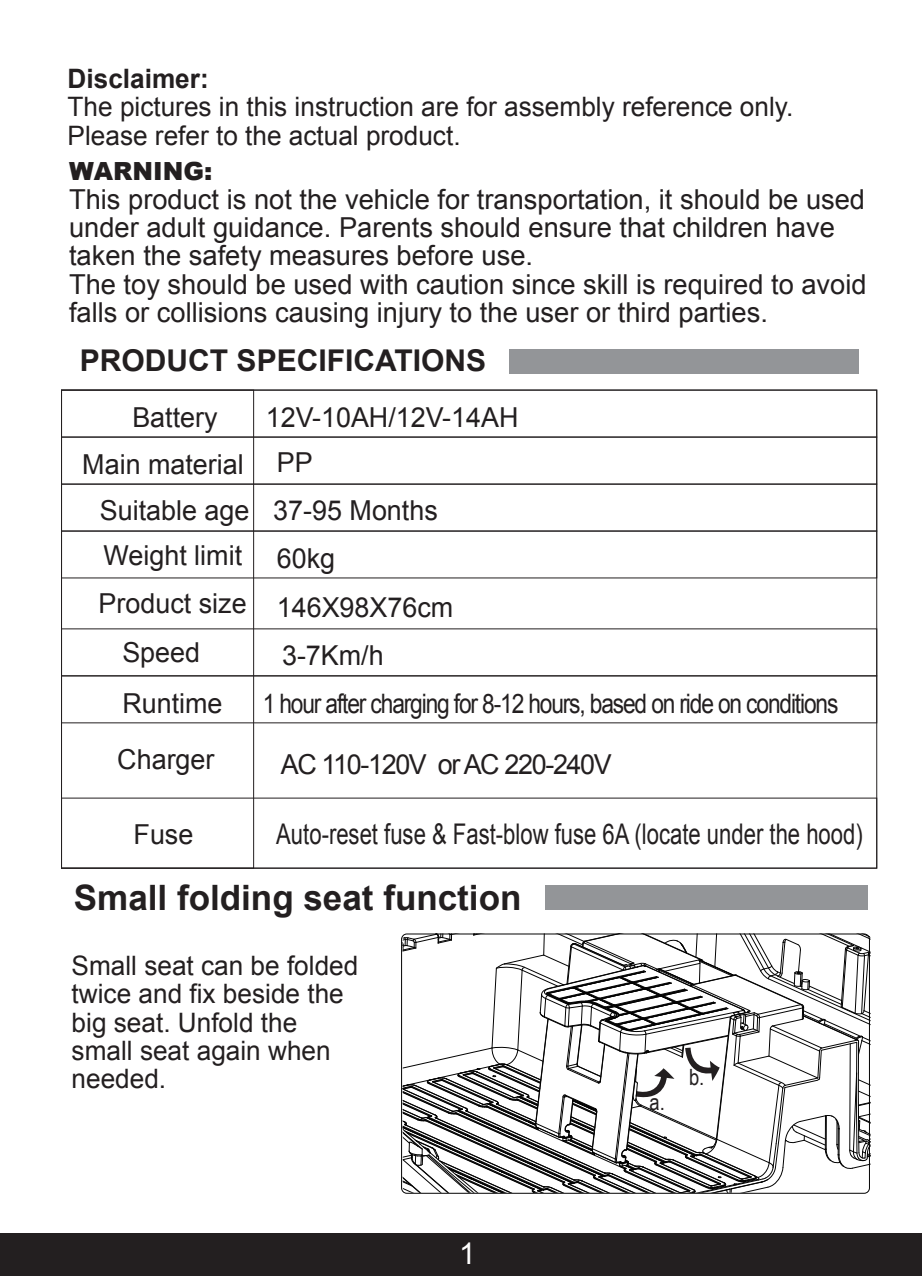
<style>
.page{position:relative;width:922px;height:1276px;background:#fff}
.page>*{position:absolute;margin:0;border:0;box-sizing:border-box;transform-origin:0 0}
.t1{font:700 35px "Arial";color:#231f20}
.t2{font:700 30px "Arial";color:#231f20}
.t3{font:30px "Arial";color:#fff}
.t4{font:28.5px "Arial";color:#231f20;scale:.77 1}
.t5{font:27.5px/28.2px "Arial";color:#231f20}
.t6{font:27.5px "Arial";letter-spacing:-.05em;color:#231f20}
.t7{font:26.75px/28.2px "Arial";color:#231f20}
.t8{font:26.75px "Arial";letter-spacing:-.05em;color:#231f20;scale:.85 1}
.t9{font:700 26.75px "Arial";color:#231f20}
.t10{font:900 25px "Arial";color:#231f20}
.t11{font:22.5px "Arial Narrow";color:#231f20}
</style>
<div class="page">
<div style="left:0;top:1233px;width:921px;height:43px;background:#231f20"></div>
<div style="left:545px;top:885px;width:322px;height:25px;background:#939598"></div>
<svg style="left:402px;top:934px;width:469px;height:259px"></svg>
<div style="left:401px;top:933px;width:468px;height:260px;border:1px solid #030303;border-radius:5px"></div>
<div style="left:61px;top:390px;width:815px;height:47px;border:1px solid #231f20"></div>
<div style="left:61px;top:437px;width:815px;height:47px;border:1px solid #231f20"></div>
<div style="left:61px;top:484px;width:815px;height:47px;border:1px solid #231f20"></div>
<div style="left:61px;top:530px;width:815px;height:48px;border:1px solid #231f20"></div>
<div style="left:61px;top:675px;width:815px;height:48px;border:1px solid #231f20"></div>
<div style="left:508px;top:349px;width:350px;height:24px;background:#939598"></div>
<p class="t9" style="left:68px;top:61px;width:143px">Disclaimer:</p>
<p class="t7" style="left:68px;top:93px;width:727px">The pictures in this instruction are for assembly reference only.<br>Please refer to the actual product.</p>
<p class="t10" style="left:69px;top:153px;width:145px">WARNING:</p>
<p class="t5" style="left:69px;top:185px;width:798px">This product is not the vehicle for transportation, it should be used under adult guidance. Parents should ensure that children have taken the safety measures before use.<br>The toy should be used with caution since skill is required to avoid falls or collisions causing injury to the user or third parties.</p>
<p class="t2" style="left:80px;top:340px;width:408px">PRODUCT SPECIFICATIONS</p>
<p class="t5" style="left:132px;top:403px;width:87px">Battery</p>
<p class="t5" style="left:82px;top:450px;width:163px">Main material</p>
<p class="t5" style="left:100px;top:497px;width:151px">Suitable age</p>
<p class="t5" style="left:103px;top:542px;width:140px">Weight limit</p>
<p class="t5" style="left:122px;top:579px;width:126px;line-height:50px;text-indent:-24px">Product size<br>Speed<br>Runtime</p>
<p class="t5" style="left:117px;top:745px;width:99px">Charger</p>
<p class="t5" style="left:266px;top:403px;width:254px">12V-10AH/12V-14AH</p>
<p class="t5" style="left:277px;top:448px;width:37px">PP</p>
<p class="t5" style="left:273px;top:497px;width:166px">37-95 Months</p>
<p class="t5" style="left:277px;top:534px;width:178px;line-height:49px">60kg<br>146X98X76cm</p>
<p class="t5" style="left:282px;top:641px;width:103px">3-7Km/h</p>
<p class="t8" style="left:263px;top:685px;width:678px">1 hour after charging for 8-12 hours, based on ride on conditions</p>
<p class="t6" style="left:281px;top:746px;width:332px">AC 110-120V or AC 220-240V</p>
<p class="t5" style="left:133px;top:820px;width:61px">Fuse</p>
<p class="t4" style="left:276px;top:815px;width:763px">Auto-reset fuse &amp; Fast-blow fuse 6A (locate under the hood)</p>
<p class="t1" style="left:74px;top:874px;width:449px">Small folding seat function</p>
<p class="t7" style="left:72px;top:951px;width:288px">Small seat can be folded twice and fix beside the big seat. Unfold the small seat again when needed.</p>
<p class="t3" style="left:459px;top:1233px;width:18px">1</p>
<p class="t11" style="left:649px;top:1085px;width:17px">a.</p>
<p class="t11" style="left:689px;top:1060px;width:17px">b.</p>
</div>
